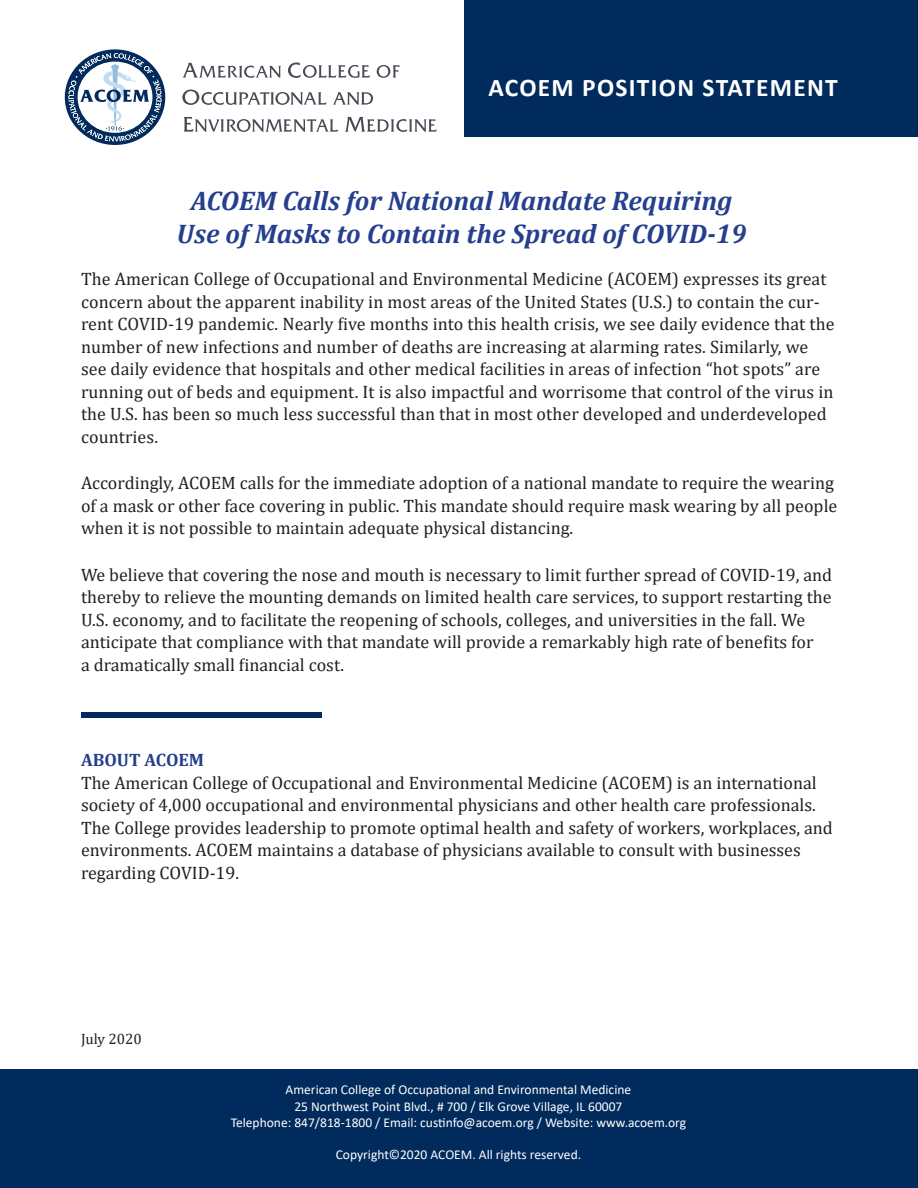
<style>
.page{position:relative;width:918px;height:1188px;background:#fff}
.page>*{position:absolute;margin:0;border:0;box-sizing:border-box;transform-origin:0 0}
.t1{font:italic 700 27px/33px "Cambria";color:#253f8e;text-align:center}
.t2{font:700 25.5px "Calibri";letter-spacing:.05em;color:#fff}
.t3{font:18px/22.5px "Cambria";color:#231f20}
.t4{font:700 18px "Cambria";color:#253f8e}
.t5{font:15px "Cambria";color:#231f20}
.t6{font:13.5px/16.2px "Calibri";color:#fff;text-align:center}
</style>
<div class="page">
<div style="left:0;top:1069px;width:918px;height:119px;background:#002b5c"></div>
<div style="left:464px;top:0;width:454px;height:136px;background:#002b5c"></div>
<svg style="left:183px;top:63px;width:98px;height:15px"></svg>
<svg style="left:288px;top:62px;width:82px;height:16px"></svg>
<svg style="left:377px;top:65px;width:23px;height:13px"></svg>
<svg style="left:182px;top:90px;width:145px;height:15px"></svg>
<svg style="left:333px;top:92px;width:40px;height:13px"></svg>
<svg style="left:184px;top:117px;width:154px;height:15px"></svg>
<svg style="left:345px;top:117px;width:92px;height:15px"></svg>
<svg style="left:65px;top:49px;width:100px;height:96px"></svg>
<div style="left:81px;top:713px;width:240px;height:5px;background:#002b5c"></div>
<h2 class="t2" style="left:488px;top:70px;width:351px">ACOEM POSITION STATEMENT</h2>
<h1 class="t1" style="left:177px;top:183px;width:572px">ACOEM Calls for National Mandate Requiring<br>Use of Masks to Contain the Spread of COVID-19</h1>
<p class="t3" style="left:81px;top:268px;width:755px">The American College of Occupational and Environmental Medicine (ACOEM) expresses its great concern about the apparent inability in most areas of the United States (U.S.) to contain the cur&shy;rent COVID-19 pandemic. Nearly five months into this health crisis, we see daily evidence that the number of new infections and number of deaths are increasing at alarming rates. Similarly, we see daily evidence that hospitals and other medical facilities in areas of infection “hot spots” are running out of beds and equipment. It is also impactful and worrisome that control of the virus in the U.S. has been so much less successful than that in most other developed and underdeveloped countries.</p>
<p class="t3" style="left:81px;top:472px;width:758px">Accordingly, ACOEM calls for the immediate adoption of a national mandate to require the wearing of a mask or other face covering in public. This mandate should require mask wearing by all people when it is not possible to maintain adequate physical distancing.</p>
<p class="t3" style="left:81px;top:563px;width:753px">We believe that covering the nose and mouth is necessary to limit further spread of COVID-19, and thereby to relieve the mounting demands on limited health care services, to support restarting the U.S. economy, and to facilitate the reopening of schools, colleges, and universities in the fall. We anticipate that compliance with that mandate will provide a remarkably high rate of benefits for<br>a dramatically small financial cost.</p>
<p class="t4" style="left:81px;top:747px;width:125px">ABOUT ACOEM</p>
<p class="t3" style="left:81px;top:771px;width:753px">The American College of Occupational and Environmental Medicine (ACOEM) is an international society of 4,000 occupational and environmental physicians and other health care professionals.<br>The College provides leadership to promote optimal health and safety of workers, workplaces, and environments. ACOEM maintains a database of physicians available to consult with businesses regarding COVID-19.</p>
<p class="t5" style="left:81px;top:1030px;width:62px">July 2020</p>
<p class="t6" style="left:231px;top:1082px;width:457px">American College of Occupational and Environmental Medicine<br>25 Northwest Point Blvd., # 700 / Elk Grove Village, IL 60007<br>Telephone: 847/818-1800 / Email: custinfo@acoem.org / Website: www.acoem.org</p>
<p class="t6" style="left:336px;top:1146px;width:247px">Copyright©2020 ACOEM. All rights reserved.</p>
</div>
